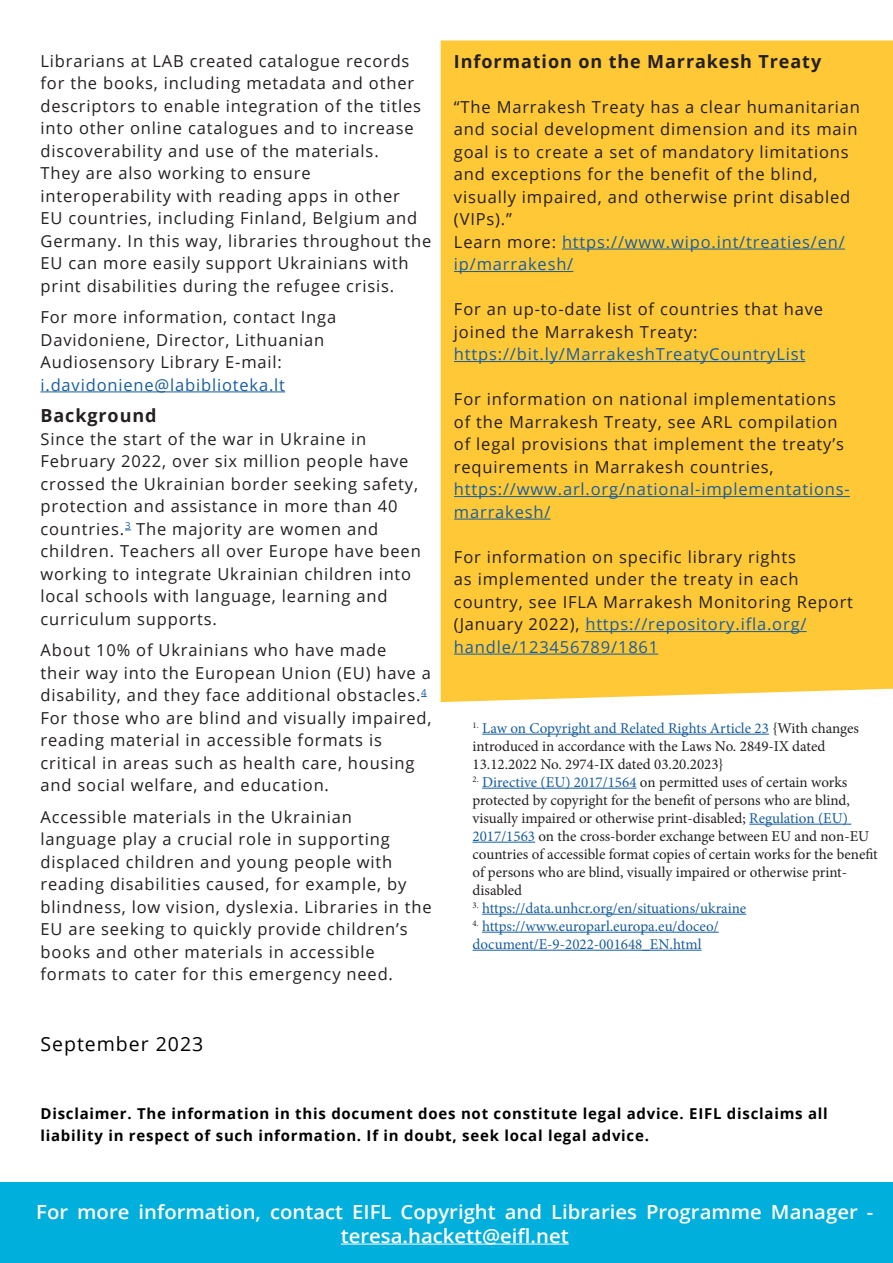
<style>
.page{position:relative;width:893px;height:1263px;background:#fff}
.page>*{position:absolute;margin:0;border:0;box-sizing:border-box;transform-origin:0 0}
.t1{font:600 19.5px/23.4px "Open Sans";color:#fff;text-align:center;scale:1.04 1}
.t2{font:19.5px "Open Sans";letter-spacing:.05em;color:#000}
.t3{font:700 18px "Open Sans";letter-spacing:.05em;color:#231f20}
.t4{font:16.5px/22.5px "Open Sans";letter-spacing:.05em;color:#231f20}
.t5{font:16.5px/22.5px "Open Sans";letter-spacing:.05em;color:#175d9e}
.t6{font:15px/18px "Minion Pro";color:#231f20}
.t7{font:700 15px/22.5px "Open Sans";letter-spacing:.05em;color:#000}
.t8{font:15px/18px "Minion Pro";color:#175d9e}
.s1{color:#231f20}
.s2{color:#175d9e}
</style>
<div class="page">
<div style="left:441px;top:41px;width:452px;height:661px;background:#ffc837"></div>
<div style="left:0;top:1182px;width:893px;height:81px;background:#00afdc"></div>
<hr style="left:40px;top:391px;width:245px;height:1px;background:#175d9e">
<hr style="left:562px;top:249px;width:283px;height:1px;background:#175d9e">
<hr style="left:454px;top:271px;width:119px;height:1px;background:#175d9e">
<hr style="left:454px;top:361px;width:351px;height:1px;background:#175d9e">
<hr style="left:454px;top:496px;width:396px;height:1px;background:#175d9e">
<hr style="left:454px;top:519px;width:97px;height:1px;background:#175d9e">
<hr style="left:585px;top:631px;width:222px;height:1px;background:#175d9e">
<hr style="left:454px;top:654px;width:204px;height:1px;background:#175d9e">
<hr style="left:482px;top:734px;width:287px;height:1px;background:#175d9e">
<hr style="left:482px;top:788px;width:154px;height:1px;background:#175d9e">
<hr style="left:749px;top:824px;width:102px;height:1px;background:#175d9e">
<hr style="left:472px;top:842px;width:63px;height:1px;background:#175d9e">
<hr style="left:482px;top:914px;width:264px;height:1px;background:#175d9e">
<hr style="left:482px;top:932px;width:237px;height:1px;background:#175d9e">
<hr style="left:472px;top:950px;width:230px;height:1px;background:#175d9e">
<hr style="left:341px;top:1243px;width:228px;height:1px;background:#fff">
<p class="t4" style="left:40px;top:49px;width:382px">Librarians at LAB created catalogue records for the books, including metadata and other descriptors to enable integration of the titles into other online catalogues and to increase discoverability and use of the materials.</p>
<p class="t4" style="left:40px;top:161px;width:392px">They are also working to ensure interoperability with reading apps in other<br>EU countries, including Finland, Belgium and Germany. In this way, libraries throughout the EU can more easily support Ukrainians with print disabilities during the refugee crisis.</p>
<p class="t4" style="left:40px;top:305px;width:297px">For more information, contact Inga</p>
<p class="t4" style="left:40px;top:328px;width:285px">Davidoniene, Director, Lithuanian<br>Audiosensory Library E-mail:</p>
<p class="t5" style="left:40px;top:373px;width:246px">i.davidoniene@labiblioteka.lt</p>
<p class="t3" style="left:40px;top:403px;width:118px">Background</p>
<p class="t4" style="left:40px;top:427px;width:327px">Since the start of the war in Ukraine in</p>
<p class="t4" style="left:40px;top:449px;width:379px">February 2022, over six million people have crossed the Ukrainian border seeking safety, protection and assistance in more than 40</p>
<p class="t4" style="left:40px;top:517px;width:339px">countries.<sup>3</sup> The majority are women and</p>
<p class="t4" style="left:40px;top:539px;width:382px">children. Teachers all over Europe have been working to integrate Ukrainian children into local schools with language, learning and curriculum supports.</p>
<p class="t4" style="left:40px;top:638px;width:347px">About 10% of Ukrainians who have made</p>
<p class="t4" style="left:40px;top:661px;width:393px">their way into the European Union (EU) have a disability, and they face additional obstacles.<sup>4<br></sup>For those who are blind and visually impaired, reading material in accessible formats is</p>
<p class="t4" style="left:40px;top:751px;width:375px">critical in areas such as health care, housing and social welfare, and education.</p>
<p class="t4" style="left:40px;top:805px;width:313px">Accessible materials in the Ukrainian</p>
<p class="t4" style="left:40px;top:827px;width:353px">language play a crucial role in supporting displaced children and young people with</p>
<p class="t4" style="left:40px;top:872px;width:367px">reading disabilities caused, for example, by</p>
<p class="t4" style="left:40px;top:895px;width:393px">blindness, low vision, dyslexia. Libraries in the<br>EU are seeking to quickly provide children’s</p>
<p class="t4" style="left:40px;top:940px;width:336px">books and other materials in accessible</p>
<p class="t4" style="left:40px;top:962px;width:354px">formats to cater for this emergency need.</p>
<p class="t2" style="left:40px;top:1030px;width:164px">September 2023</p>
<p class="t3" style="left:454px;top:49px;width:369px">Information on the Marrakesh Treaty</p>
<p class="t4" style="left:454px;top:95px;width:408px">“The Marrakesh Treaty has a clear humanitarian and social development dimension and its main goal is to create a set of mandatory limitations and exceptions for the benefit of the blind, visually impaired, and otherwise print disabled (VIPs).”</p>
<p class="t5" style="left:454px;top:230px;width:392px"><span class="s1">Learn more:</span> https://www.wipo.int/treaties/en/ ip/marrakesh/</p>
<p class="t4" style="left:454px;top:298px;width:371px">For an up-to-date list of countries that have joined the Marrakesh Treaty:</p>
<p class="t5" style="left:454px;top:343px;width:353px">https://bit.ly/MarrakeshTreatyCountryList</p>
<p class="t4" style="left:454px;top:388px;width:391px">For information on national implementations of the Marrakesh Treaty, see ARL compilation of legal provisions that implement the treaty’s requirements in Marrakesh countries,</p>
<p class="t5" style="left:454px;top:478px;width:397px">https://www.arl.org/national-implementations&shy;marrakesh/</p>
<p class="t4" style="left:454px;top:545px;width:401px">For information on specific library rights<br>as implemented under the treaty in each country, see IFLA Marrakesh Monitoring Report (January 2022), <span class="s2">https://repository.ifla.org/ handle/123456789/1861</span></p>
<p class="t6" style="left:472px;top:719px;width:388px"><sup>1.</sup> <span class="s2">Law on Copyright and Related Rights Article 23</span> {With changes introduced in accordance with the Laws No. 2849-IX dated<br>13.12.2022 No. 2974-IX dated 03.20.2023}</p>
<p class="t6" style="left:472px;top:773px;width:407px"><sup>2.</sup> <span class="s2">Directive (EU) 2017/1564</span> on permitted uses of certain works protected by copyright for the benefit of persons who are blind, visually impaired or otherwise print-disabled; <span class="s2">Regulation (EU)<br>2017/1563</span> on the cross-border exchange between EU and non-EU countries of accessible format copies of certain works for the benefit of persons who are blind, visually impaired or otherwise print&shy;disabled</p>
<p class="t8" style="left:472px;top:899px;width:275px"><sup>3.</sup> https://data.unhcr.org/en/situations/ukraine</p>
<p class="t8" style="left:472px;top:917px;width:248px"><sup>4.</sup> https://www.europarl.europa.eu/doceo/ document/E-9-2022-001648_EN.html</p>
<p class="t7" style="left:40px;top:1102px;width:789px">Disclaimer. The information in this document does not constitute legal advice. EIFL disclaims all liability in respect of such information. If in doubt, seek local legal advice.</p>
<p class="t1" style="left:36px;top:1200px;width:806px">For more information, contact EIFL Copyright and Libraries Programme Manager - teresa.hackett@eifl.net</p>
</div>
